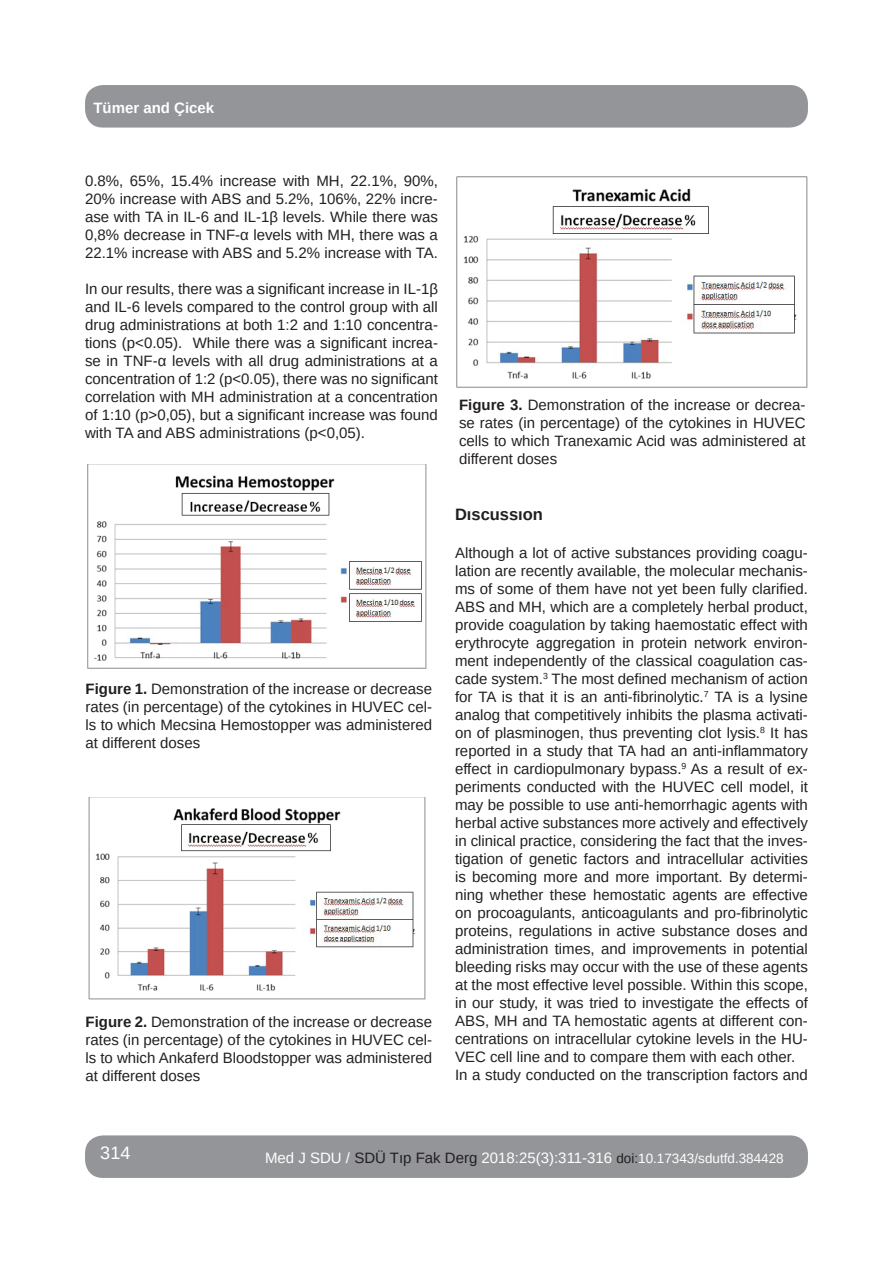
<style>
.page{position:relative;width:893px;height:1263px;background:#fff}
.page>*{position:absolute;margin:0;border:0;box-sizing:border-box;transform-origin:0 0}
.t1{font:18px "Arimo";color:#fff}
.t2{font:700 16.5px "Arimo";color:#231f20}
.t3{font:15px/18px "Arimo";color:#231f20;text-align:justify}
.t4{font:15px "Arimo";color:#fff}
.t5{font:700 15px "Arimo";color:#fff}
.s1{font-weight:700}
.s2{color:#231f20}
.s3{font-size:13.5px;color:#231f20}
.s4{font-size:13.5px}
</style>
<div class="page">
<div style="left:85px;top:85px;width:723px;height:43px;background:#939598;border-radius:18px"></div>
<div style="left:85px;top:1135px;width:723px;height:43px;background:#939598;border-radius:18px"></div>
<img style="left:87px;top:465px;width:340px;height:204px">
<img style="left:89px;top:798px;width:336px;height:201px">
<img style="left:456px;top:176px;width:352px;height:212px">
<p class="t5" style="left:93px;top:98px;width:122px">Tümer and Çicek</p>
<p class="t3" style="left:85px;top:172px;width:354px">0.8%, 65%, 15.4% increase with MH, 22.1%, 90%, 20% increase with ABS and 5.2%, 106%, 22% incre&shy;ase with TA in IL-6 and IL-1β levels. While there was 0,8% decrease in TNF-α levels with MH, there was a 22.1% increase with ABS and 5.2% increase with TA.</p>
<p class="t3" style="left:85px;top:280px;width:354px">In our results, there was a significant increase in IL-1β and IL-6 levels compared to the control group with all drug administrations at both 1:2 and 1:10 concentra&shy;tions (p&lt;0.05). While there was a significant increa&shy;se in TNF-α levels with all drug administrations at a concentration of 1:2 (p&lt;0.05), there was no significant correlation with MH administration at a concentration of 1:10 (p&gt;0,05), but a significant increase was found with TA and ABS administrations (p&lt;0,05).</p>
<p class="t3" style="left:459px;top:396px;width:348px"><span class="s1">Figure 3.</span> Demonstration of the increase or decrea&shy;se rates (in percentage) of the cytokines in HUVEC cells to which Tranexamic Acid was administered at different doses</p>
<p class="t3" style="left:86px;top:679px;width:348px"><span class="s1">Figure 1.</span> Demonstration of the increase or decrease rates (in percentage) of the cytokines in HUVEC cel&shy;ls to which Mecsina Hemostopper was administered at different doses</p>
<p class="t3" style="left:86px;top:1012px;width:348px"><span class="s1">Figure 2.</span> Demonstration of the increase or decrease rates (in percentage) of the cytokines in HUVEC cel&shy;ls to which Ankaferd Bloodstopper was administered at different doses</p>
<p class="t2" style="left:455px;top:503px;width:90px">Dıscussıon</p>
<p class="t3" style="left:455px;top:543px;width:354px;text-align:left">Although a lot of active substances providing coagu&shy;lation are recently available, the molecular mechanis&shy;ms of some of them have not yet been fully clarified.<br>ABS and MH, which are a completely herbal product, provide coagulation by taking haemostatic effect with erythrocyte aggregation in protein network environ&shy;ment independently of the classical coagulation cas&shy;cade system.<sup>3</sup> The most defined mechanism of action for TA is that it is an anti-fibrinolytic.<sup>7</sup> TA is a lysine analog that competitively inhibits the plasma activati&shy;on of plasminogen, thus preventing clot lysis.<sup>8</sup> It has reported in a study that TA had an anti-inflammatory effect in cardiopulmonary bypass.<sup>9</sup> As a result of ex&shy;periments conducted with the HUVEC cell model, it may be possible to use anti-hemorrhagic agents with herbal active substances more actively and effectively in clinical practice, considering the fact that the inves&shy;tigation of genetic factors and intracellular activities is becoming more and more important. By determi&shy;ning whether these hemostatic agents are effective on procoagulants, anticoagulants and pro-fibrinolytic proteins, regulations in active substance doses and administration times, and improvements in potential bleeding risks may occur with the use of these agents at the most effective level possible. Within this scope, in our study, it was tried to investigate the effects of ABS, MH and TA hemostatic agents at different con&shy;centrations on intracellular cytokine levels in the HU-VEC cell line and to compare them with each other.<br>In a study conducted on the transcription factors and</p>
<p class="t1" style="left:100px;top:1141px;width:32px">314</p>
<p class="t4" style="left:265px;top:1148px;width:520px">Med J SDU / <span class="s2">SDÜ Tıp Fak Derg</span> 2018:25(3):311-316 <span class="s3">doi:</span><span class="s4">10.17343/sdutfd.384428</span></p>
</div>
